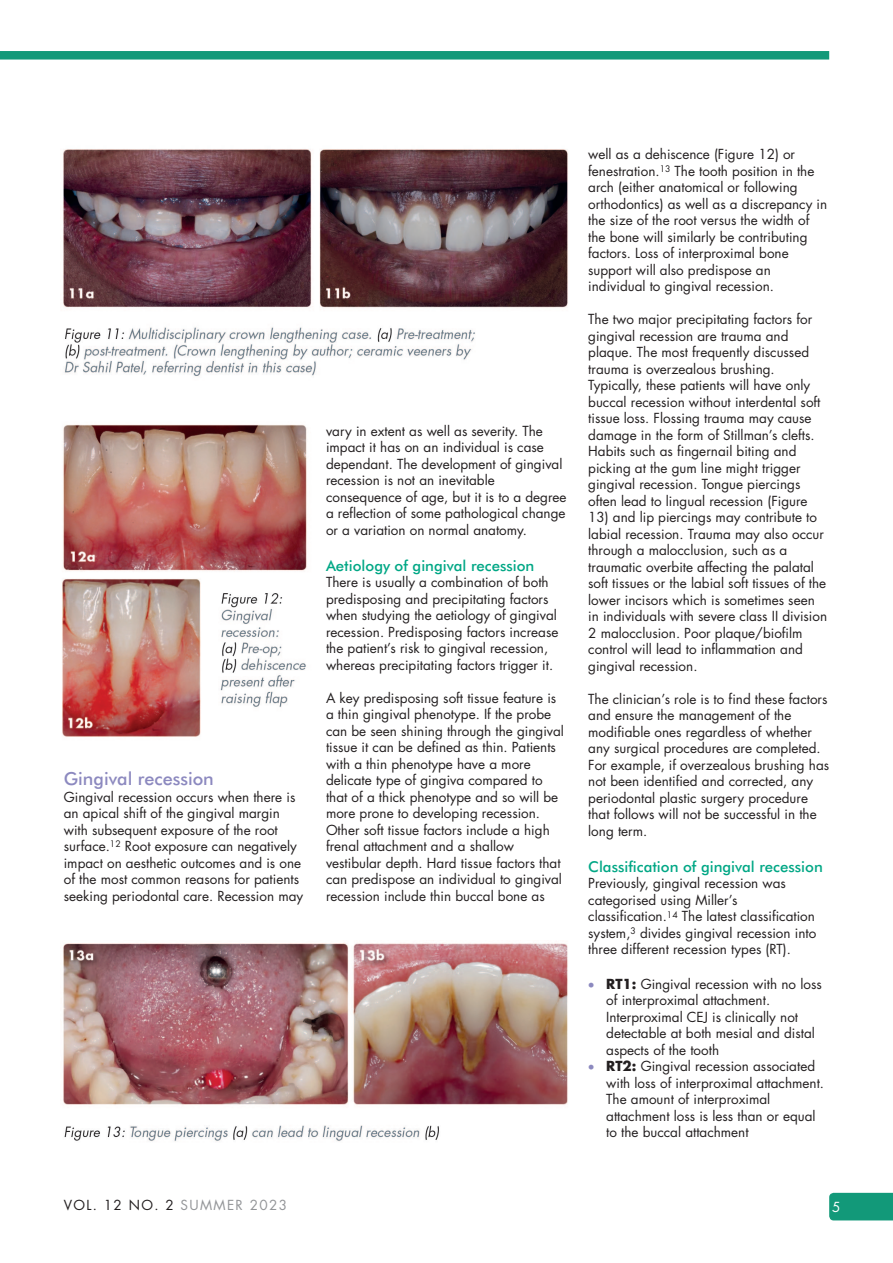
<style>
.page{position:relative;width:893px;height:1263px;background:#fff}
.page>*{position:absolute;margin:0;border:0;box-sizing:border-box;transform-origin:0 0}
.t1{font:500 18px "Futura BT";color:#8c89bf}
.t2{font:500 15px "Futura BT";color:#00a785}
.t3{font:13.5px/16.5px "Futura";color:#231f20}
.t4{font:13.5px "Futura";letter-spacing:.1em;color:#231f20}
.t5{font:13.5px "Futura";color:#fff}
.s1{color:#8c89bf}
.s2{font-weight:700}
.s3{color:#939598}
</style>
<div class="page">
<div style="left:829px;top:1193px;width:64px;height:27px;background:#129979"></div>
<svg style="left:0;top:51px;width:829px;height:9px;background:#1e9e80"></svg>
<img style="left:63px;top:149px;width:505px;height:228px">
<img style="left:62px;top:424px;width:245px;height:313px">
<img style="left:63px;top:942px;width:505px;height:200px">
<h1 class="t1" style="left:64px;top:768px;width:152px">Gingival recession</h1>
<p class="t3" style="left:64px;top:789px;width:241px">Gingival recession occurs when there is an apical shift of the gingival margin with subsequent exposure of the root surface.<sup>12</sup> Root exposure can negatively impact on aesthetic outcomes and is one of the most common reasons for patients seeking periodontal care. Recession may</p>
<p class="t3" style="left:326px;top:423px;width:242px">vary in extent as well as severity. The impact it has on an individual is case dependant. The development of gingival recession is not an inevitable consequence of age, but it is to a degree a reflection of some pathological change or a variation on normal anatomy.</p>
<p class="t2" style="left:326px;top:556px;width:210px">Aetiology of gingival recession</p>
<p class="t3" style="left:326px;top:574px;width:234px">There is usually a combination of both predisposing and precipitating factors when studying the aetiology of gingival recession. Predisposing factors increase the patient’s risk to gingival recession, whereas precipitating factors trigger it.</p>
<p class="t3" style="left:326px;top:690px;width:239px">A key predisposing soft tissue feature is a thin gingival phenotype. If the probe can be seen shining through the gingival tissue it can be defined as thin. Patients with a thin phenotype have a more delicate type of gingiva compared to that of a thick phenotype and so will be more prone to developing recession.<br>Other soft tissue factors include a high frenal attachment and a shallow vestibular depth. Hard tissue factors that can predispose an individual to gingival recession include thin buccal bone as</p>
<p class="t3" style="left:588px;top:146px;width:240px">well as a dehiscence (Figure 12) or fenestration.<sup>13</sup> The tooth position in the arch (either anatomical or following orthodontics) as well as a discrepancy in the size of the root versus the width of the bone will similarly be contributing factors. Loss of interproximal bone support will also predispose an individual to gingival recession.</p>
<p class="t3" style="left:588px;top:311px;width:234px">The two major precipitating factors for gingival recession are trauma and plaque. The most frequently discussed trauma is overzealous brushing.<br>Typically, these patients will have only buccal recession without interdental soft tissue loss. Flossing trauma may cause damage in the form of Stillman’s clefts.<br>Habits such as fingernail biting and picking at the gum line might trigger gingival recession. Tongue piercings often lead to lingual recession (Figure</p>
<p class="t3" style="left:588px;top:509px;width:240px">13) and lip piercings may contribute to labial recession. Trauma may also occur through a malocclusion, such as a traumatic overbite affecting the palatal soft tissues or the labial soft tissues of the lower incisors which is sometimes seen in individuals with severe class II division 2 malocclusion. Poor plaque/biofilm control will lead to inflammation and gingival recession.</p>
<p class="t3" style="left:588px;top:691px;width:242px">The clinician’s role is to find these factors and ensure the management of the modifiable ones regardless of whether any surgical procedures are completed.<br>For example, if overzealous brushing has not been identified and corrected, any periodontal plastic surgery procedure that follows will not be successful in the long term.</p>
<p class="t2" style="left:588px;top:857px;width:236px">Classification of gingival recession</p>
<p class="t3" style="left:588px;top:875px;width:230px">Previously, gingival recession was categorised using Miller’s classification.<sup>14</sup> The latest classification system,<sup>3</sup> divides gingival recession into three different recession types (RT).</p>
<p class="t3" style="left:606px;top:976px;width:217px;text-indent:-18px"><span class="s1">•</span> <span class="s2">RT1:</span> Gingival recession with no loss of interproximal attachment.<br>Interproximal CEJ is clinically not detectable at both mesial and distal aspects of the tooth</p>
<p class="t3" style="left:606px;top:1058px;width:219px;text-indent:-18px"><span class="s1">•</span> <span class="s2">RT2:</span> Gingival recession associated with loss of interproximal attachment.<br>The amount of interproximal attachment loss is less than or equal to the buccal attachment</p>
<p class="t4" style="left:64px;top:1196px;width:225px">Vol. 12 No. 2 <span class="s3">summer 2023</span></p>
<p class="t5" style="left:832px;top:1198px;width:10px">5</p>
</div>
